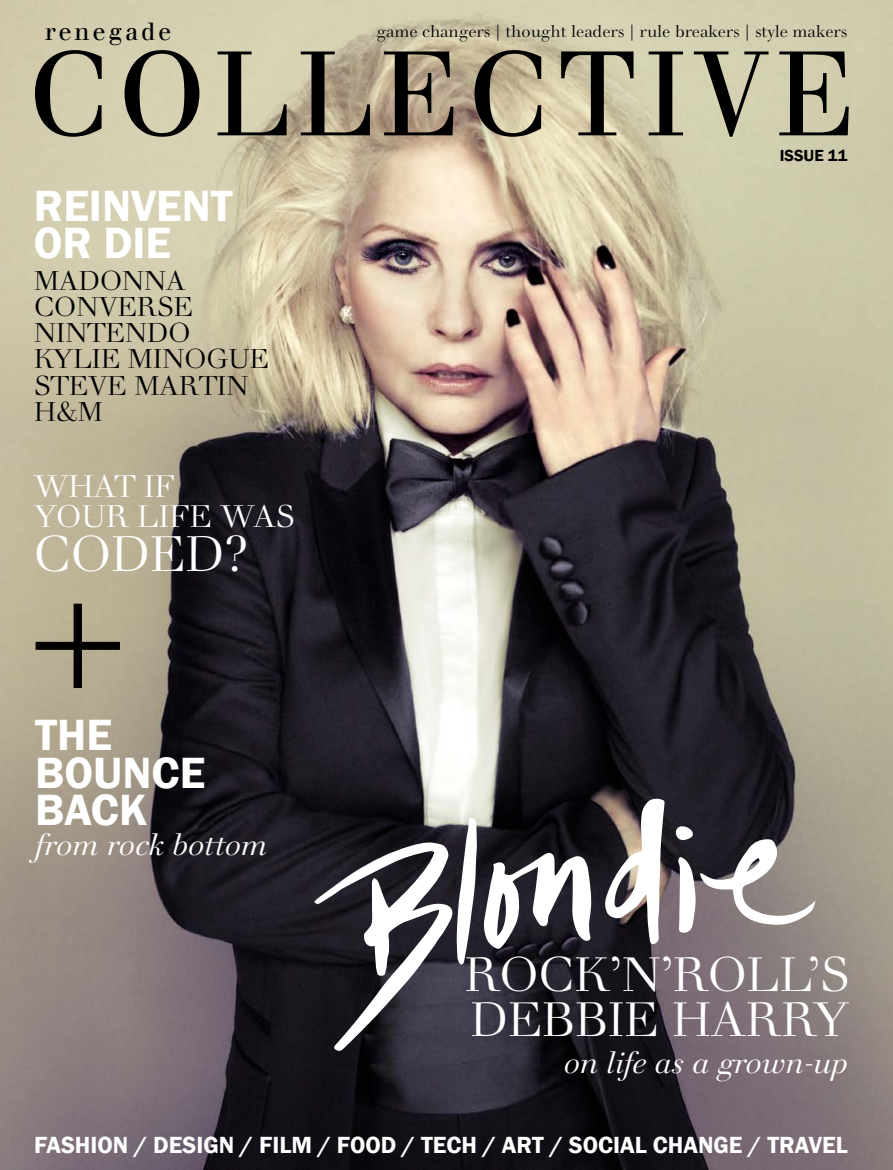
<style>
.page{position:relative;width:893px;height:1170px;background:#fff}
.page>*{position:absolute;margin:0;border:0;box-sizing:border-box;transform-origin:0 0}
.t1{font:117.15px "Walbaum LT";letter-spacing:.065em;color:#000}
.t2{font:48px "Walbaum 120 Pro";color:#fff}
.t3{font:46.5px/45px "Walbaum 120 Pro";color:#fff}
.t4{font:600 45px/37.5px "Franklin Gothic";color:#fff}
.t5{font:italic 30px "Walbaum 120 Pro";color:#fff}
.t6{font:30px/30px "Walbaum 120 Pro";color:#fff}
.t7{font:26.1px/26.1px "Walbaum 120 Pro";color:#000}
.t8{font:24.15px "Walbaum LT";letter-spacing:.11em;color:#000}
.t9{font:600 24px "Franklin Gothic";color:#fff}
.t10{font:16.5px "Walbaum 120 Pro";color:#000}
.t11{font:600 16.5px "Franklin Gothic";color:#000}
</style>
<div class="page">
<img style="left:0;top:0;width:893px;height:1169px">
<svg style="left:33px;top:601px;width:89px;height:89px;background:#9a927b"></svg>
<svg style="left:483px;top:851px;width:109px;height:98px"></svg>
<svg style="left:604px;top:797px;width:61px;height:147px"></svg>
<svg style="left:314px;top:817px;width:163px;height:234px"></svg>
<svg style="left:676px;top:826px;width:139px;height:107px"></svg>
<p class="t8" style="left:45px;top:17px;width:128px">renegade</p>
<p class="t10" style="left:376px;top:21px;width:472px">game changers | thought leaders | rule breakers | style makers</p>
<h1 class="t1" style="left:28px;top:24px;width:829px">COLLECTIVE</h1>
<h3 class="t4" style="left:34px;top:187px;width:201px">REINVENT<br>OR DIE</h3>
<p class="t7" style="left:34px;top:269px;width:236px">MADONNA<br>CONVERSE<br>NINTENDO<br>KYLIE MINOGUE<br>STEVE MARTIN<br>H&amp;M</p>
<p class="t6" style="left:34px;top:473px;width:263px">WHAT IF<br>YOUR LIFE WAS</p>
<h2 class="t2" style="left:34px;top:524px;width:216px">CODED?</h2>
<h3 class="t4" style="left:35px;top:716px;width:172px">THE<br>BOUNCE<br>BACK</h3>
<p class="t5" style="left:35px;top:825px;width:233px">from rock bottom</p>
<p class="t11" style="left:780px;top:146px;width:69px">ISSUE 11</p>
<h3 class="t3" style="left:465px;top:953px;width:386px">ROCK’N’ROLL’S<br>DEBBIE HARRY</h3>
<p class="t5" style="left:564px;top:1043px;width:285px">on life as a grown-up</p>
<p class="t9" style="left:34px;top:1129px;width:815px">FASHION / DESIGN / FILM / FOOD / TECH / ART / SOCIAL CHANGE / TRAVEL</p>
</div>
